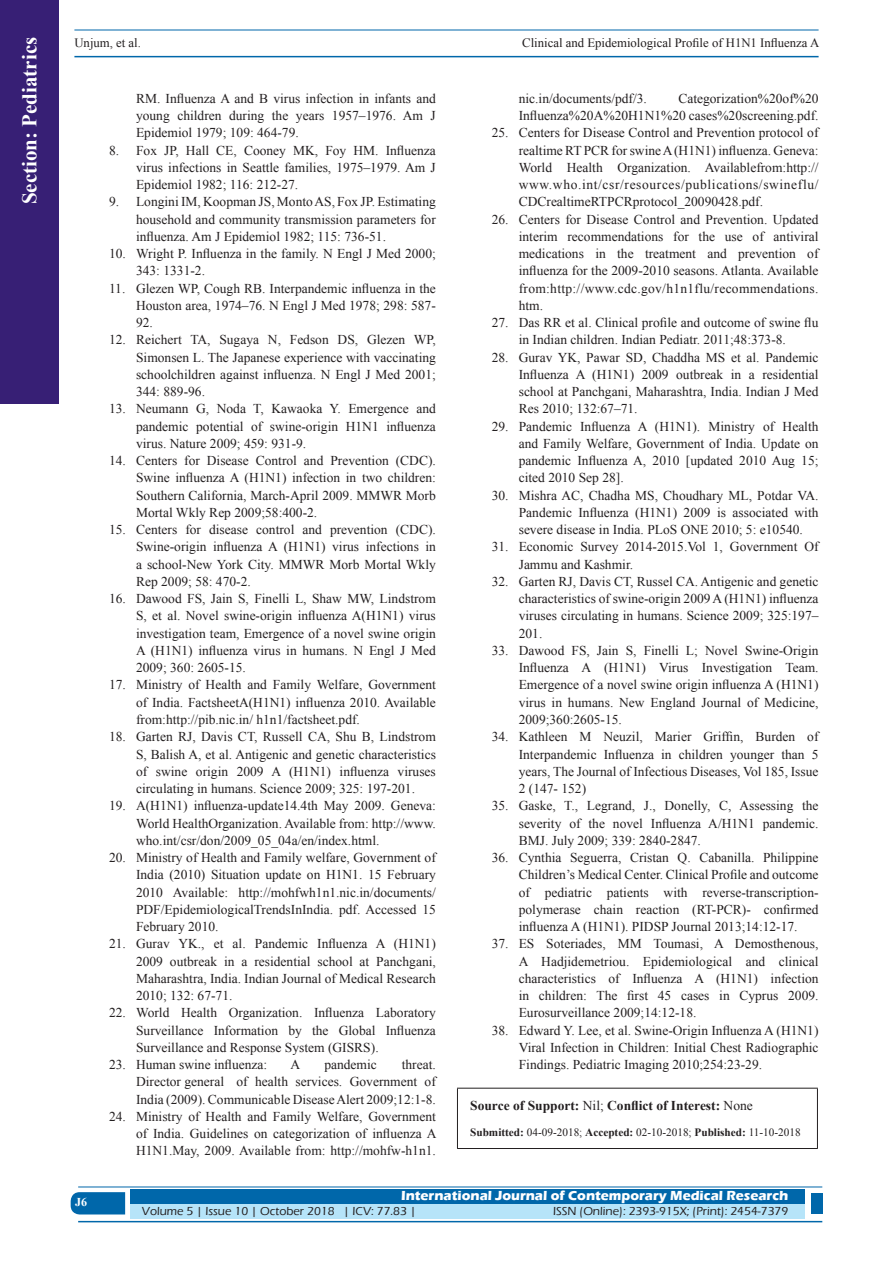
<style>
.page{position:relative;width:893px;height:1263px;background:#fff}
.page>*{position:absolute;margin:0;border:0;box-sizing:border-box;transform-origin:0 0}
.t1{font:700 21px "Times New Roman";color:#fff}
.t2{font:13.5px/17.2px "Times New Roman";color:#231f20;text-align:justify}
.t3{font:700 13.5px "Eras ITC";color:#fff}
.SOS_New{font:700 13.5px "Times New Roman";color:#231f20}
.t4{font:12.75px "Times New Roman";color:#231f20}
.t5{font:500 12px "Eras ITC";color:#231f20}
.t6{font:700 12px "Times New Roman";color:#fff}
.SOS_New-2{font:11.25px "Times New Roman";color:#231f20}
.s1{font-weight:400}
.s2{font-weight:700}
</style>
<div class="page">
<hr style="left:74px;top:30px;width:745px;height:1px;background:#0067aa">
<hr style="left:74px;top:56px;width:745px;height:1px;background:#0067aa">
<div style="left:0;top:0;width:59px;height:404px;background:#371f75"></div>
<svg style="left:71px;top:1192px;width:54px;height:22px"></svg>
<div style="left:130px;top:1189px;width:674px;height:15px;background:#0067aa"></div>
<div style="left:130px;top:1204px;width:674px;height:15px;background:#b6e4f9"></div>
<hr style="left:78px;top:1186px;width:744px;height:1px;background:#0067aa">
<hr style="left:78px;top:1221px;width:744px;height:1px;background:#0067aa">
<div style="left:811px;top:1193px;width:11px;height:21px;background:#0067aa"></div>
<hr style="left:457px;top:1088px;width:361px;height:1px;background:#231f20">
<hr style="left:457px;top:1088px;width:1px;height:60px;background:#231f20">
<hr style="left:817px;top:1088px;width:1px;height:60px;background:#231f20">
<hr style="left:457px;top:1148px;width:361px;height:1px;background:#231f20">
<h1 class="t1" style="left:15px;top:204px;width:169px;rotate:-90deg">Section: Pediatrics</h1>
<p class="t4" style="left:74px;top:35px;width:68px">Unjum, et al.</p>
<p class="t4" style="left:522px;top:35px;width:299px">Clinical and Epidemiological Profile of H1N1 Influenza A</p>
<p class="t6" style="left:75px;top:1194px;width:13px">J6</p>
<p class="t2" style="left:136px;top:90px;width:301px">RM. Influenza A and B virus infection in infants and young children during the years 1957–1976. Am J Epidemiol 1979; 109: 464-79.</p>
<p class="t2" style="left:136px;top:141px;width:301px;text-indent:-27px">8. Fox JP, Hall CE, Cooney MK, Foy HM. Influenza virus infections in Seattle families, 1975–1979. Am J Epidemiol 1982; 116: 212-27.</p>
<p class="t2" style="left:136px;top:193px;width:301px;text-indent:-27px">9. Longini IM, Koopman JS, Monto AS, Fox JP. Estimating household and community transmission parameters for influenza. Am J Epidemiol 1982; 115: 736-51.</p>
<p class="t2" style="left:136px;top:245px;width:301px;text-indent:-27px">10. Wright P. Influenza in the family. N Engl J Med 2000;<br>343: 1331-2.</p>
<p class="t2" style="left:136px;top:279px;width:301px;text-indent:-27px">11. Glezen WP, Cough RB. Interpandemic influenza in the Houston area, 1974–76. N Engl J Med 1978; 298: 587- 92.</p>
<p class="t2" style="left:136px;top:331px;width:301px;text-indent:-27px">12. Reichert TA, Sugaya N, Fedson DS, Glezen WP, Simonsen L. The Japanese experience with vaccinating schoolchildren against influenza. N Engl J Med 2001; 344: 889-96.</p>
<p class="t2" style="left:136px;top:400px;width:301px;text-indent:-27px">13. Neumann G, Noda T, Kawaoka Y. Emergence and pandemic potential of swine‑origin H1N1 influenza virus. Nature 2009; 459: 931‑9.</p>
<p class="t2" style="left:136px;top:452px;width:301px;text-indent:-27px">14. Centers for Disease Control and Prevention (CDC).<br>Swine influenza A (H1N1) infection in two children:<br>Southern California, March‑April 2009. MMWR Morb Mortal Wkly Rep 2009;58:400‑2.</p>
<p class="t2" style="left:136px;top:521px;width:301px;text-indent:-27px">15. Centers for disease control and prevention (CDC).<br>Swine‑origin influenza A (H1N1) virus infections in a school‑New York City. MMWR Morb Mortal Wkly Rep 2009; 58: 470‑2.</p>
<p class="t2" style="left:136px;top:590px;width:301px;text-indent:-27px">16. Dawood FS, Jain S, Finelli L, Shaw MW, Lindstrom S, et al. Novel swine‑origin influenza A(H1N1) virus investigation team, Emergence of a novel swine origin A (H1N1) influenza virus in humans. N Engl J Med 2009; 360: 2605‑15.</p>
<p class="t2" style="left:136px;top:676px;width:301px;text-indent:-27px">17. Ministry of Health and Family Welfare, Government of India. FactsheetA(H1N1) influenza 2010. Available from:http://pib.nic.in/ h1n1/factsheet.pdf.</p>
<p class="t2" style="left:136px;top:728px;width:301px;text-indent:-27px">18. Garten RJ, Davis CT, Russell CA, Shu B, Lindstrom S, Balish A, et al. Antigenic and genetic characteristics of swine origin 2009 A (H1N1) influenza viruses circulating in humans. Science 2009; 325: 197‑201.</p>
<p class="t2" style="left:136px;top:797px;width:301px;text-indent:-27px">19. A(H1N1) influenza‑update14.4th May 2009. Geneva:<br>World HealthOrganization. Available from: http://www. who.int/csr/don/2009_05_04a/en/index.html.</p>
<p class="t2" style="left:136px;top:849px;width:301px;text-indent:-27px">20. Ministry of Health and Family welfare, Government of India (2010) Situation update on H1N1. 15 February 2010 Available: http://mohfwh1n1.nic.in/documents/ PDF/EpidemiologicalTrendsInIndia. pdf. Accessed 15<br>February 2010.</p>
<p class="t2" style="left:136px;top:935px;width:301px;text-indent:-27px">21. Gurav YK., et al. Pandemic Influenza A (H1N1)<br>2009 outbreak in a residential school at Panchgani, Maharashtra, India. Indian Journal of Medical Research 2010; 132: 67-71.</p>
<p class="t2" style="left:136px;top:1004px;width:301px;text-indent:-27px">22. World Health Organization. Influenza Laboratory Surveillance Information by the Global Influenza Surveillance and Response System (GISRS).</p>
<p class="t2" style="left:109px;top:1056px;width:160px">23. Human swine influenza:</p>
<p class="t2" style="left:290px;top:1056px;width:11px">A</p>
<p class="t2" style="left:324px;top:1056px;width:54px">pandemic</p>
<p class="t2" style="left:136px;top:1056px;width:301px;text-indent:266px">threat.<br>Director general of health services. Government of India (2009). Communicable Disease Alert 2009;12:1‑8.</p>
<p class="t2" style="left:136px;top:1107px;width:302px;text-indent:-27px">24. Ministry of Health and Family Welfare, Government of India. Guidelines on categorization of influenza A H1N1.May, 2009. Available from: http://mohfw‑h1n1.</p>
<p class="t2" style="left:519px;top:90px;width:301px;text-align:right">Categorization%20of%20<br>Influenza%20A%20H1N1%20 cases%20screening.pdf.</p>
<p class="t2" style="left:519px;top:124px;width:301px;text-indent:-27px">25. Centers for Disease Control and Prevention protocol of realtime RT PCR for swine A (H1N1) influenza. Geneva:<br>World Health Organization. Availablefrom:http:// www.who.int/csr/resources/publications/swineflu/ CDCrealtimeRTPCRprotocol_20090428.pdf.</p>
<p class="t2" style="left:519px;top:210px;width:301px;text-indent:-27px">26. Centers for Disease Control and Prevention. Updated interim recommendations for the use of antiviral medications in the treatment and prevention of influenza for the 2009‑2010 seasons. Atlanta. Available from:http://www.cdc.gov/h1n1flu/recommendations. htm.</p>
<p class="t2" style="left:492px;top:314px;width:328px;text-align:center">27. Das RR et al. Clinical profile and outcome of swine flu in Indian children. Indian Pediatr. 2011;48:373-8.</p>
<p class="t2" style="left:519px;top:348px;width:301px;text-indent:-27px">28. Gurav YK, Pawar SD, Chaddha MS et al. Pandemic Influenza A (H1N1) 2009 outbreak in a residential school at Panchgani, Maharashtra, India. Indian J Med Res 2010; 132:67–71.</p>
<p class="t2" style="left:519px;top:417px;width:301px;text-indent:-27px">29. Pandemic Influenza A (H1N1). Ministry of Health and Family Welfare, Government of India. Update on pandemic Influenza A, 2010 [updated 2010 Aug 15; cited 2010 Sep 28].</p>
<p class="t2" style="left:519px;top:486px;width:301px;text-indent:-27px">30. Mishra AC, Chadha MS, Choudhary ML, Potdar VA.<br>Pandemic Influenza (H1N1) 2009 is associated with severe disease in India. PLoS ONE 2010; 5: e10540.</p>
<p class="t2" style="left:519px;top:538px;width:301px;text-indent:-27px">31. Economic Survey 2014-2015.Vol 1, Government Of<br>Jammu and Kashmir.</p>
<p class="t2" style="left:519px;top:573px;width:301px;text-indent:-27px">32. Garten RJ, Davis CT, Russel CA. Antigenic and genetic characteristics of swine-origin 2009 A (H1N1) influenza viruses circulating in humans. Science 2009; 325:197– 201.</p>
<p class="t2" style="left:519px;top:642px;width:301px;text-indent:-27px">33. Dawood FS, Jain S, Finelli L; Novel Swine-Origin Influenza A (H1N1) Virus Investigation Team.<br>Emergence of a novel swine origin influenza A (H1N1) virus in humans. New England Journal of Medicine, 2009;360:2605-15.</p>
<p class="t2" style="left:519px;top:728px;width:301px;text-indent:-27px">34. Kathleen M Neuzil, Marier Griffin, Burden of Interpandemic Influenza in children younger than 5 years, The Journal of Infectious Diseases, Vol 185, Issue 2 (147- 152)</p>
<p class="t2" style="left:519px;top:797px;width:301px;text-indent:-27px">35. Gaske, T., Legrand, J., Donelly, C, Assessing the severity of the novel Influenza A/H1N1 pandemic.<br>BMJ. July 2009; 339: 2840-2847.</p>
<p class="t2" style="left:519px;top:849px;width:301px;text-indent:-27px">36. Cynthia Seguerra, Cristan Q. Cabanilla. Philippine Children’s Medical Center. Clinical Profile and outcome of pediatric patients with reverse-transcription&shy;polymerase chain reaction (RT-PCR)- confirmed influenza A (H1N1). PIDSP Journal 2013;14:12-17.</p>
<p class="t2" style="left:519px;top:935px;width:301px;text-indent:-27px">37. ES Soteriades, MM Toumasi, A Demosthenous, A Hadjidemetriou. Epidemiological and clinical characteristics of Influenza A (H1N1) infection in children: The first 45 cases in Cyprus 2009.<br>Eurosurveillance 2009;14:12-18.</p>
<p class="t2" style="left:519px;top:1021px;width:301px;text-indent:-27px">38. Edward Y. Lee, et al. Swine-Origin Influenza A (H1N1)<br>Viral Infection in Children: Initial Chest Radiographic Findings. Pediatric Imaging 2010;254:23-29.</p>
<p class="SOS_New" style="left:470px;top:1096px;width:284px">Source of Support: <span class="s1">Nil;</span> Conflict of Interest: <span class="s1">None</span></p>
<p class="SOS_New-2" style="left:470px;top:1124px;width:332px"><span class="s2">Submitted:</span> 04-09-2018; <span class="s2">Accepted:</span> 02-10-2018; <span class="s2">Published:</span> 11-10-2018</p>
<p class="t2" style="left:519px;top:90px;width:130px">nic.in/documents/pdf/3.</p>
<p class="t3" style="left:401px;top:1188px;width:389px">International Journal of Contemporary Medical Research</p>
<p class="t5" style="left:142px;top:1204px;width:276px">Volume 5 | Issue 10 | October 2018 | ICV: 77.83 |</p>
<p class="t5" style="left:553px;top:1204px;width:237px">ISSN (Online): 2393-915X; (Print): 2454-7379</p>
</div>
